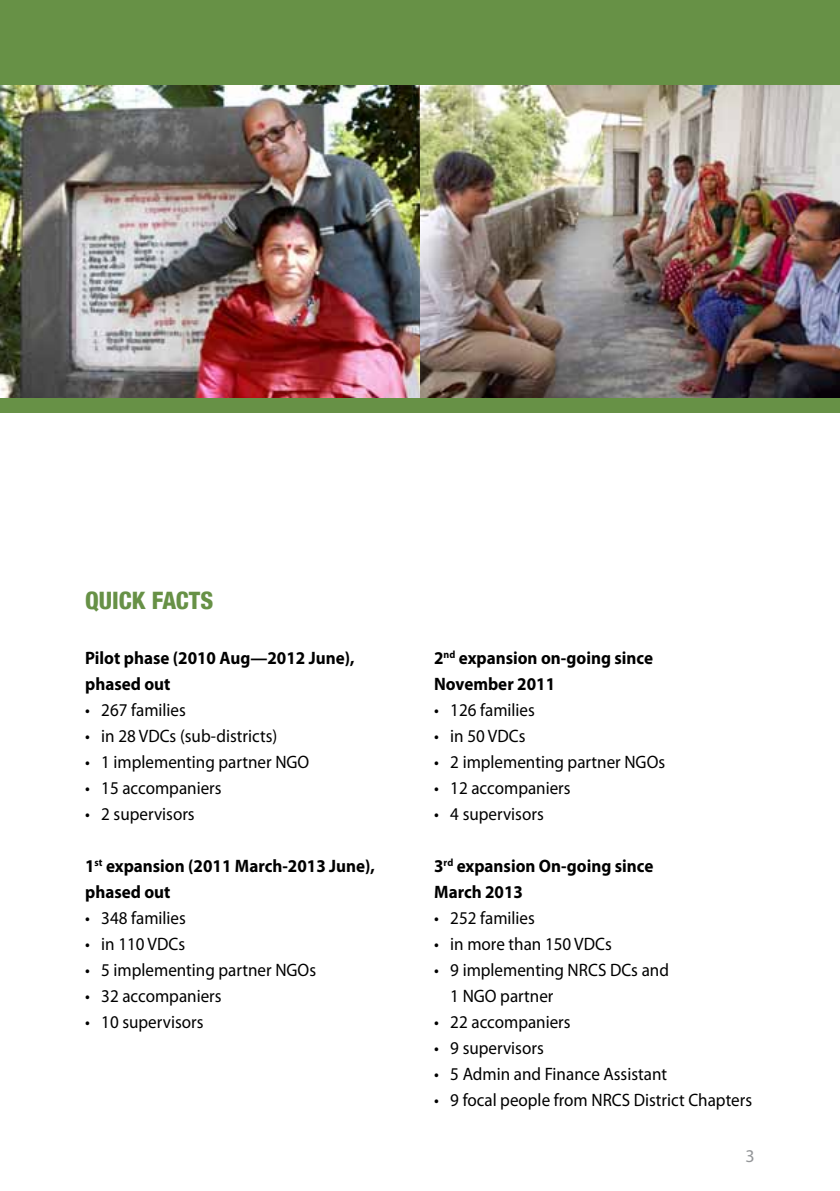
<style>
.page{position:relative;width:840px;height:1191px;background:#fff}
.page>*{position:absolute;margin:0;border:0;box-sizing:border-box;transform-origin:0 0}
.t1{font:800 condensed 24px "Helvetica Neue LT Com";color:#679146}
.t2{font:18px/26px "Myriad Pro";color:#000;scale:.95 1}
.t3{font:700 18px/26px "Myriad Pro";color:#000;scale:.95 1}
.t4{font:18px "Myriad Pro";color:#939598}
</style>
<div class="page">
<div style="left:0;top:0;width:839px;height:412px;background:#679146"></div>
<img style="left:0;top:85px;width:420px;height:312px">
<img style="left:420px;top:85px;width:419px;height:312px">
<h1 class="t1" style="left:85px;top:586px;width:129px">QUICK FACTS</h1>
<p class="t3" style="left:85px;top:644px;width:285px">Pilot phase (2010 Aug—2012 June), phased out</p>
<p class="t2" style="left:85px;top:696px;width:107px">• 267 families</p>
<p class="t2" style="left:85px;top:722px;width:204px">• in 28 VDCs (sub-districts)</p>
<p class="t2" style="left:85px;top:748px;width:237px">• 1 implementing partner NGO</p>
<p class="t2" style="left:85px;top:774px;width:145px">• 15 accompaniers</p>
<p class="t2" style="left:85px;top:800px;width:117px">• 2 supervisors</p>
<p class="t3" style="left:85px;top:852px;width:306px">1<sup>st</sup> expansion (2011 March-2013 June), phased out</p>
<p class="t2" style="left:85px;top:904px;width:107px">• 348 families</p>
<p class="t2" style="left:85px;top:930px;width:107px">• in 110 VDCs</p>
<p class="t2" style="left:85px;top:956px;width:244px">• 5 implementing partner NGOs</p>
<p class="t2" style="left:85px;top:982px;width:145px">• 32 accompaniers</p>
<p class="t2" style="left:85px;top:1008px;width:126px">• 10 supervisors</p>
<p class="t3" style="left:434px;top:644px;width:232px">2<sup>nd</sup> expansion on-going since<br>November 2011</p>
<p class="t2" style="left:434px;top:696px;width:107px">• 126 families</p>
<p class="t2" style="left:434px;top:722px;width:97px">• in 50 VDCs</p>
<p class="t2" style="left:434px;top:748px;width:244px">• 2 implementing partner NGOs</p>
<p class="t2" style="left:434px;top:774px;width:145px">• 12 accompaniers</p>
<p class="t2" style="left:434px;top:800px;width:117px">• 4 supervisors</p>
<p class="t3" style="left:434px;top:852px;width:232px">3<sup>rd</sup> expansion On-going since<br>March 2013</p>
<p class="t2" style="left:434px;top:904px;width:107px">• 252 families</p>
<p class="t2" style="left:434px;top:930px;width:188px">• in more than 150 VDCs</p>
<p class="t2" style="left:450px;top:956px;width:231px;text-indent:-16px">• 9 implementing NRCS DCs and<br>1 NGO partner</p>
<p class="t2" style="left:434px;top:1008px;width:145px">• 22 accompaniers</p>
<p class="t2" style="left:434px;top:1034px;width:117px">• 9 supervisors</p>
<p class="t2" style="left:434px;top:1060px;width:246px">• 5 Admin and Finance Assistant</p>
<p class="t2" style="left:434px;top:1086px;width:336px">• 9 focal people from NRCS District Chapters</p>
<p class="t4" style="left:745px;top:1144px;width:11px">3</p>
</div>
